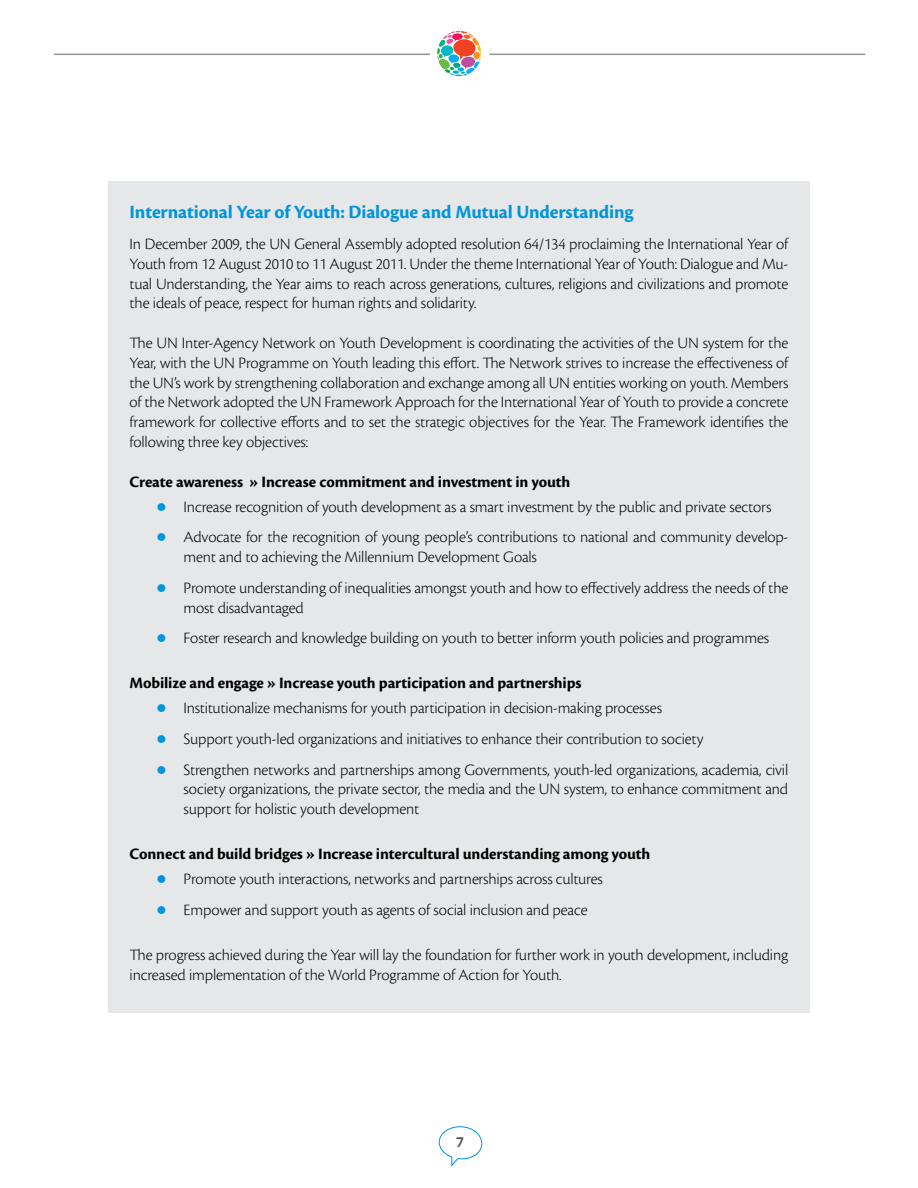
<style>
.page{position:relative;width:918px;height:1188px;background:#fff}
.page>*{position:absolute;margin:0;border:0;box-sizing:border-box;transform-origin:0 0}
.t1{font:700 19.5px "Cronos Pro";letter-spacing:-.005em;color:#0095da}
.t2{font:300 16.5px/19.8px "Cronos Pro";letter-spacing:-.01em;color:#000}
.t3{font:700 16.5px "Cronos Pro";letter-spacing:-.01em;color:#000}
.t4{font:700 16.5px "Cronos Pro";color:#58595b}
</style>
<div class="page">
<hr style="left:54px;top:54px;width:811px;height:1px;background:#939598">
<svg style="left:427px;top:31px;width:65px;height:46px"></svg>
<svg style="left:439px;top:1126px;width:43px;height:41px"></svg>
<div style="left:108px;top:182px;width:702px;height:831px;background:#e6e7e8"></div>
<p class="t1" style="left:130px;top:201px;width:505px">International Year of Youth: Dialogue and Mutual Understanding</p>
<p class="t2" style="left:130px;top:234px;width:660px;text-align:justify">In December 2009, the UN General Assembly adopted resolution 64/134 proclaiming the International Year of Youth from 12 August 2010 to 11 August 2011. Under the theme International Year of Youth: Dialogue and Mu&shy;tual Understanding, the Year aims to reach across generations, cultures, religions and civilizations and promote the ideals of peace, respect for human rights and solidarity.</p>
<p class="t2" style="left:130px;top:333px;width:660px;text-align:justify">The UN Inter-Agency Network on Youth Development is coordinating the activities of the UN system for the Year, with the UN Programme on Youth leading this effort. The Network strives to increase the effectiveness of the UN’s work by strengthening collaboration and exchange among all UN entities working on youth. Members of the Network adopted the UN Framework Approach for the International Year of Youth to provide a concrete framework for collective efforts and to set the strategic objectives for the Year. The Framework identifies the following three key objectives:</p>
<p class="t3" style="left:130px;top:472px;width:442px">Create awareness » Increase commitment and investment in youth</p>
<p class="t2" style="left:184px;top:491px;width:606px;line-height:30.6px">Increase recognition of youth development as a smart investment by the public and private sectors<br>Advocate for the recognition of young people’s contributions to national and community develop-</p>
<p class="t2" style="left:184px;top:542px;width:606px;line-height:30.6px">ment and to achieving the Millennium Development Goals<br>Promote understanding of inequalities amongst youth and how to effectively address the needs of the</p>
<p class="t2" style="left:184px;top:592px;width:587px;line-height:30.6px">most disadvantaged<br>Foster research and knowledge building on youth to better inform youth policies and programmes</p>
<p class="t3" style="left:130px;top:674px;width:454px">Mobilize and engage » Increase youth participation and partnerships</p>
<p class="t2" style="left:184px;top:693px;width:606px;line-height:30.6px">Institutionalize mechanisms for youth participation in decision-making processes<br>Support youth-led organizations and initiatives to enhance their contribution to society<br>Strengthen networks and partnerships among Governments, youth-led organizations, academia, civil</p>
<p class="t2" style="left:184px;top:779px;width:606px">society organizations, the private sector, the media and the UN system, to enhance commitment and support for holistic youth development</p>
<p class="t3" style="left:130px;top:845px;width:522px">Connect and build bridges » Increase intercultural understanding among youth</p>
<p class="t2" style="left:184px;top:864px;width:421px;line-height:30.6px">Promote youth interactions, networks and partnerships across cultures<br>Empower and support youth as agents of social inclusion and peace</p>
<p class="t2" style="left:130px;top:945px;width:660px">The progress achieved during the Year will lay the foundation for further work in youth development, including increased implementation of the World Programme of Action for Youth.</p>
<p class="t4" style="left:456px;top:1132px;width:10px">7</p>
</div>
